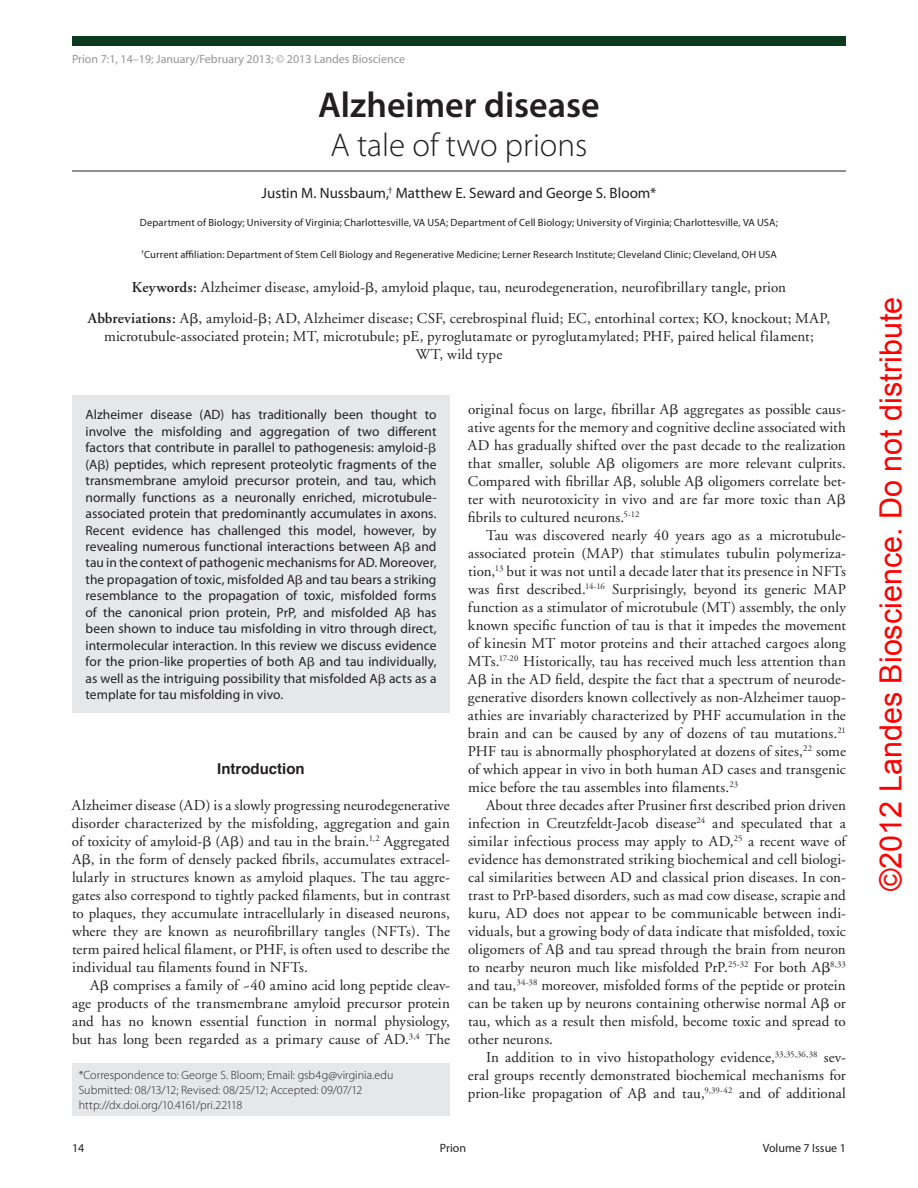
<style>
.page{position:relative;width:918px;height:1188px;background:#fff}
.page>*{position:absolute;margin:0;border:0;box-sizing:border-box;transform-origin:0 0}
.t1{font:600 36px "Myriad Pro";color:#231f20}
.t2{font:300 33px "Myriad Pro";color:#231f20}
.t3{font:30.45px "Arial";color:#f00}
.t4{font:15px/18px "Adobe Garamond";letter-spacing:.005em;color:#231f20;text-align:justify}
.t5{font:15px "Myriad Pro";color:#231f20}
.t6{font:700 15px "Helvetica";color:#231f20}
.t7{font:13.5px/16.5px "Myriad Pro";letter-spacing:.005em;color:#231f20;text-align:justify}
.t8{font:300 12px/15px "Myriad Pro";letter-spacing:.005em;color:#231f20}
.t9{font:12px "Myriad Pro";color:#939598}
.t10{font:12px "Myriad Pro";color:#231f20}
.t11{font:10.5px "Myriad Pro";letter-spacing:.01em;color:#231f20}
.s1{font-weight:600}
.s2{font-family:"Universal Std Greekw Math Pi"}
</style>
<div class="page">
<div style="left:72px;top:36px;width:774px;height:10px;background:#0b3b1c"></div>
<div style="left:72px;top:1063px;width:378px;height:53px;background:#e6e7e9"></div>
<div style="left:72px;top:395px;width:378px;height:318px;background:#e6e7e9"></div>
<hr style="left:72px;top:171px;width:774px;height:1px;background:#231f20">
<p class="t9" style="left:72px;top:52px;width:335px">Prion 7:1, 14–19; January/February 2013; © 2013 Landes Bioscience</p>
<h1 class="t1" style="left:318px;top:82px;width:283px">Alzheimer disease</h1>
<h2 class="t2" style="left:331px;top:125px;width:258px">A tale of two prions</h2>
<p class="t5" style="left:262px;top:184px;width:396px">Justin M. Nussbaum,<sup>†</sup> Matthew E. Seward and George S. Bloom*</p>
<p class="t11" style="left:140px;top:217px;width:640px">Department of Biology; University of Virginia; Charlottesville, VA USA; Department of Cell Biology; University of Virginia; Charlottesville, VA USA;</p>
<p class="t11" style="left:141px;top:248px;width:637px"><sup>†</sup>Current affiliation: Department of Stem Cell Biology and Regenerative Medicine; Lerner Research I nstitute; Cleveland Clinic; Cleveland, OH USA</p>
<p class="t4" style="left:88px;top:272px;width:744px;line-height:31.5px;text-align:center"><span class="s1">Keywords:</span> Alzheimer disease, amyloid-<span class="s2">β</span>, amyloid plaque, tau, neurodegeneration, neurofibrillary tangle, prion<br><span class="s1">Abbreviations:</span> A<span class="s2">β</span>, amyloid-<span class="s2">β</span>; AD, Alzheimer disease; CSF, cerebrospinal fluid; EC, entorhinal cortex; KO, knockout; MAP,</p>
<p class="t4" style="left:104px;top:328px;width:711px;text-align:center">microtubule-associated protein; MT, microtubule; pE, pyroglutamate or pyroglutamylated; PHF, paired helical filament;<br>WT, wild type</p>
<p class="t7" style="left:86px;top:406px;width:353px">Alzheimer disease (AD) has traditionally been thought to involve the misfolding and aggregation of two different factors that contribute in parallel to pathogenesis: amyloid-<span class="s2">β </span>(A<span class="s2">β</span>) peptides, which represent proteolytic fragments of the transmembrane amyloid precursor protein, and tau, which normally functions as a neuronally enriched, microtubule&shy;associated protein that predominantly accumulates in axons.<br>Recent evidence has challenged this model, however, by revealing numerous functional interactions between A<span class="s2">β</span> and tau in the context of pathogenic mechanisms for AD. Moreover, the propagation of toxic, misfolded A<span class="s2">β</span> and tau bears a striking resemblance to the propagation of toxic, misfolded forms of the canonical prion protein, PrP, and misfolded A<span class="s2">β</span> has been shown to induce tau misfolding in vitro through direct, intermolecular interaction. In this review we discuss evidence for the prion-like properties of both A<span class="s2">β</span> and tau individually, as well as the intriguing possibility that misfolded A<span class="s2">β</span> acts as a template for tau misfolding in vivo.</p>
<p class="t6" style="left:217px;top:757px;width:89px">Introduction</p>
<p class="t4" style="left:72px;top:797px;width:380px">Alzheimer disease (AD) is a slowly progressing neurodegenerative disorder characterized by the misfolding, aggregation and gain of toxicity of amyloid-<span class="s2">β</span> (A<span class="s2">β</span>) and tau in the brain.<sup>1,2</sup> Aggregated A<span class="s2">β</span>, in the form of densely packed fibrils, accumulates extracel&shy;lularly in structures known as amyloid plaques. The tau aggre&shy;gates also correspond to tightly packed filaments, but in contrast to plaques, they accumulate intracellularly in diseased neurons, where they are known as neurofibrillary tangles (NFTs). The term paired helical filament, or PHF, is often used to describe the individual tau filaments found in NFTs.</p>
<p class="t4" style="left:72px;top:977px;width:379px;text-indent:18px">A<span class="s2">β</span> comprises a family of ~40 amino acid long peptide cleav&shy;age products of the transmembrane amyloid precursor protein and has no known essential function in normal physiology, but has long been regarded as a primary cause of AD.<sup>3,4</sup> The</p>
<p class="t8" style="left:79px;top:1068px;width:316px">*Correspondence to: George S. Bloom; Email: gsb4g@virginia.edu<br>Submitted: 08/13/12; Revised: 08/25/12; Accepted: 09/07/12 http://dx.doi.org/10.4161/pri.22118</p>
<p class="t4" style="left:468px;top:401px;width:379px">original focus on large, fibrillar A<span class="s2">β</span> aggregates as possible caus&shy;ative agents for the memory and cognitive decline associated with AD has gradually shifted over the past decade to the realization that smaller, soluble A<span class="s2">β</span> oligomers are more relevant culprits.<br>Compared with fibrillar A<span class="s2">β</span>, soluble A<span class="s2">β</span> oligomers correlate bet&shy;ter with neurotoxicity in vivo and are far more toxic than A<span class="s2">β </span>fibrils to cultured neurons.<sup>5-12</sup></p>
<p class="t4" style="left:468px;top:527px;width:379px;text-indent:18px">Tau was discovered nearly 40 years ago as a microtubule&shy;associated protein (MAP) that stimulates tubulin polymeriza&shy;tion,<sup>13</sup> but it was not until a decade later that its presence in NFTs was first described.<sup>14-16</sup> Surprisingly, beyond its generic MAP function as a stimulator of microtubule (MT) assembly, the only known specific function of tau is that it impedes the movement of kinesin MT motor proteins and their attached cargoes along MTs.<sup>17-20</sup> Historically, tau has received much less attention than A<span class="s2">β</span> in the AD field, despite the fact that a spectrum of neurode&shy;generative disorders known collectively as non-Alzheimer tauop&shy;athies are invariably characterized by PHF accumulation in the brain and can be caused by any of dozens of tau mutations.<sup>21<br></sup>PHF tau is abnormally phosphorylated at dozens of sites,<sup>22</sup> some of which appear in vivo in both human AD cases and transgenic mice before the tau assembles into filaments.<sup>23</sup></p>
<p class="t4" style="left:468px;top:797px;width:379px;text-indent:18px">About three decades after Prusiner first described prion driven infection in Creutzfeldt-Jacob disease<sup>24</sup> and speculated that a similar infectious process may apply to AD,<sup>25</sup> a recent wave of evidence has demonstrated striking biochemical and cell biologi&shy;cal similarities between AD and classical prion diseases. In con&shy;trast to PrP-based disorders, such as mad cow disease, scrapie and kuru, AD does not appear to be communicable between indi&shy;viduals, but a growing body of data indicate that misfolded, toxic oligomers of A<span class="s2">β</span> and tau spread through the brain from neuron to nearby neuron much like misfolded PrP.<sup>25-32</sup> For both A<span class="s2">β</span><sup>8,33 </sup>and tau,<sup>34-38</sup> moreover, misfolded forms of the peptide or protein can be taken up by neurons containing otherwise normal A<span class="s2">β</span> or tau, which as a result then misfold, become toxic and spread to other neurons.</p>
<p class="t4" style="left:468px;top:1049px;width:379px;text-indent:18px">In addition to in vivo histopathology evidence,<sup>33,35,36,38</sup> sev&shy;eral groups recently demonstrated biochemical mechanisms for prion-like propagation of A<span class="s2">β</span> and tau,<sup>9,39-42</sup> and of additional</p>
<p class="t10" style="left:72px;top:1141px;width:14px">14</p>
<p class="t10" style="left:440px;top:1141px;width:28px">Prion</p>
<p class="t10" style="left:763px;top:1141px;width:85px">Volume 7 Issue 1</p>
<h3 class="t3" style="left:871px;top:891px;width:595px;rotate:-90deg">©2012 Landes Bioscience. Do not distribute</h3>
</div>
